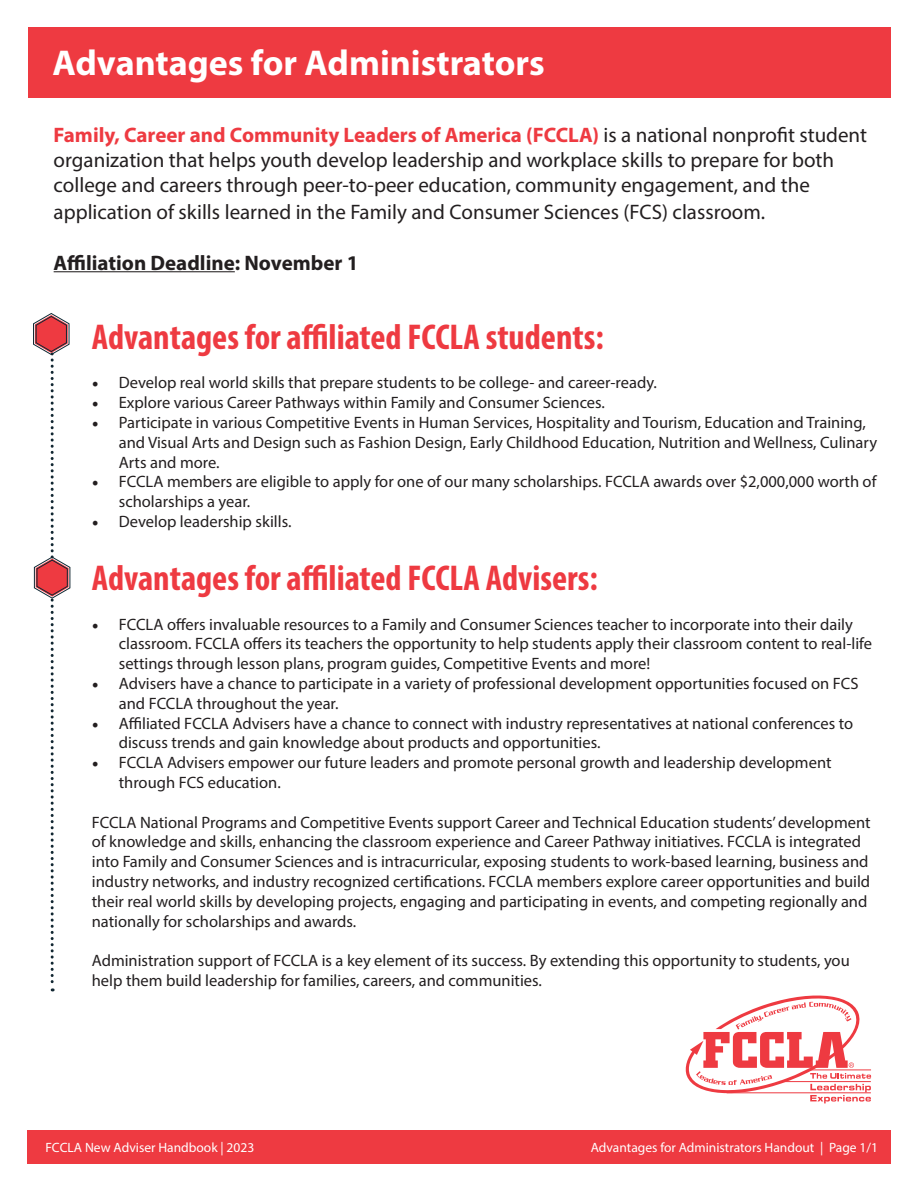
<style>
.page{position:relative;width:918px;height:1188px;background:#fff}
.page>*{position:absolute;margin:0;border:0;box-sizing:border-box;transform-origin:0 0}
.t1{font:700 condensed 36px "Myriad Pro";color:#ee3a41}
.t2{font:700 36px "Myriad Pro";color:#fff}
.t3{font:21px/25.8px "Myriad Pro";color:#231f20}
.t4{font:700 21px "Myriad Pro";color:#231f20}
.t5{font:16.5px/19.8px "Myriad Pro";color:#231f20}
.t6{font:13.5px "Myriad Pro";color:#fff}
.s1{font-weight:700;color:#ee3a41}
.s2{font-family:"Minion Pro";font-size:18px}
</style>
<div class="page">
<div style="left:27px;top:1130px;width:864px;height:33px;background:#ee3a41"></div>
<div style="left:28px;top:27px;width:862px;height:70px;background:#ee3a41"></div>
<svg style="left:33px;top:313px;width:38px;height:678px"></svg>
<hr style="left:54px;top:271px;width:181px;height:1px;background:#231f20">
<svg style="left:686px;top:996px;width:185px;height:107px"></svg>
<hr style="left:780px;top:1081px;width:91px;height:1px;background:#ee3a41">
<hr style="left:727px;top:1093px;width:144px;height:1px;background:#ee3a41">
<p class="t2" style="left:52px;top:39px;width:494px">Advantages for Administrators</p>
<p class="t3" style="left:54px;top:122px;width:815px"><span class="s1">Family, Career and Community Leaders of America (FCCLA)</span> is a national nonprofit student organization that helps youth develop leadership and workplace skills to prepare for both college and careers through peer-to-peer education, community engagement, and the application of skills learned in the Family and Consumer Sciences (FCS) classroom.</p>
<p class="t4" style="left:54px;top:249px;width:306px">Affiliation Deadline: November 1</p>
<p class="t1" style="left:92px;top:314px;width:513px">Advantages for affiliated FCCLA students:</p>
<p class="t5" style="left:92px;top:373px;width:567px"><span class="s2">•</span> Develop real world skills that prepare students to be college- and career-ready.</p>
<p class="t5" style="left:92px;top:393px;width:515px"><span class="s2">•</span> Explore various Career Pathways within Family and Consumer Sciences.</p>
<p class="t5" style="left:119px;top:412px;width:760px;text-indent:-27px"><span class="s2">•</span> Participate in various Competitive Events in Human Services, Hospitality and Tourism, Education and Training, and Visual Arts and Design such as Fashion Design, Early Childhood Education, Nutrition and Wellness, Culinary<br>Arts and more.</p>
<p class="t5" style="left:119px;top:472px;width:759px;text-indent:-27px"><span class="s2">•</span> FCCLA members are eligible to apply for one of our many scholarships. FCCLA awards over $2,000,000 worth of scholarships a year.</p>
<p class="t5" style="left:92px;top:511px;width:201px"><span class="s2">•</span> Develop leadership skills.</p>
<p class="t1" style="left:92px;top:556px;width:508px">Advantages for affiliated FCCLA Advisers:</p>
<p class="t5" style="left:119px;top:614px;width:755px;text-indent:-27px"><span class="s2">•</span> FCCLA offers invaluable resources to a Family and Consumer Sciences teacher to incorporate into their daily classroom. FCCLA offers its teachers the opportunity to help students apply their classroom content to real-life settings through lesson plans, program guides, Competitive Events and more!</p>
<p class="t5" style="left:119px;top:673px;width:741px;text-indent:-27px"><span class="s2">•</span> Advisers have a chance to participate in a variety of professional development opportunities focused on FCS and FCCLA throughout the year.</p>
<p class="t5" style="left:119px;top:713px;width:736px;text-indent:-27px"><span class="s2">•</span> Affiliated FCCLA Advisers have a chance to connect with industry representatives at national conferences to discuss trends and gain knowledge about products and opportunities.</p>
<p class="t5" style="left:119px;top:753px;width:714px;text-indent:-27px"><span class="s2">•</span> FCCLA Advisers empower our future leaders and promote personal growth and leadership development through FCS education.</p>
<p class="t5" style="left:92px;top:812px;width:780px">FCCLA National Programs and Competitive Events support Career and Technical Education students’ development of knowledge and skills, enhancing the classroom experience and Career Pathway initiatives. FCCLA is integrated into Family and Consumer Sciences and is intracurricular, exposing students to work-based learning, business and industry networks, and industry recognized certifications. FCCLA members explore career opportunities and build their real world skills by developing projects, engaging and participating in events, and competing regionally and nationally for scholarships and awards.</p>
<p class="t5" style="left:92px;top:951px;width:759px">Administration support of FCCLA is a key element of its success. By extending this opportunity to students, you help them build leadership for families, careers, and communities.</p>
<p class="t6" style="left:45px;top:1139px;width:210px">FCCLA New Adviser Handbook | 2023</p>
<p class="t6" style="left:591px;top:1139px;width:289px">Advantages for Administrators Handout | Page 1/1</p>
</div>
